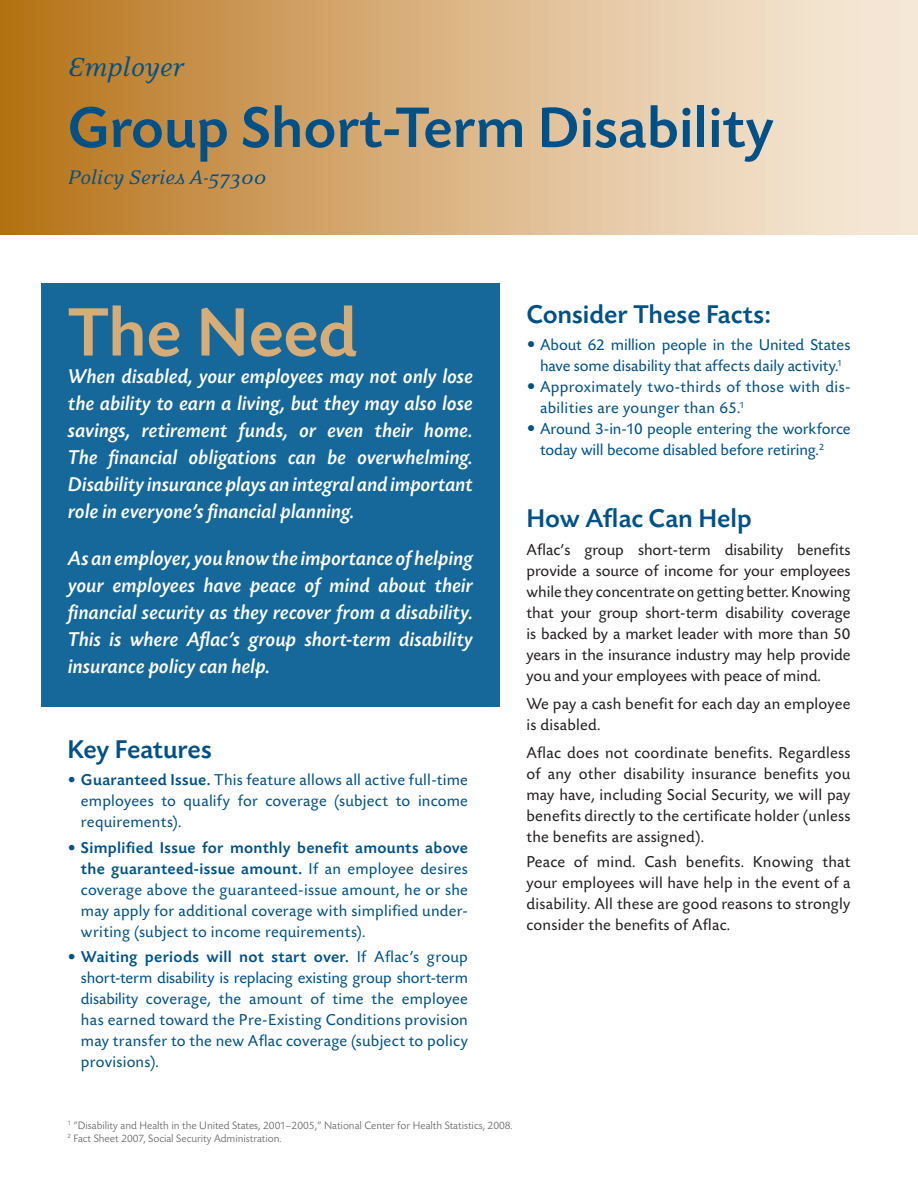
<style>
.page{position:relative;width:918px;height:1188px;background:#fff}
.page>*{position:absolute;margin:0;border:0;box-sizing:border-box;transform-origin:0 0}
.t1{font:500 72px "Aflac Today SB";letter-spacing:-.01em;color:#d7ad77}
.t2{font:500 60px "Aflac Today SB";color:#005187}
.t3{font:italic 30px "Eidetic Neo";color:#005187}
.t4{font:500 27px "Aflac Today SB";color:#005187}
.t5{font:italic 22.5px "Eidetic Neo";color:#005187}
.t6{font:italic 500 21px/27px "Aflac Today SB";letter-spacing:-.005em;color:#fff;text-align:justify}
.t7{font:16.5px/21px "Aflac Today SB";letter-spacing:.01em;color:#005187;text-align:justify}
.t8{font:16.5px/21px "Aflac Today SB";letter-spacing:.015em;color:#231f20;text-align:justify}
.t9{font:300 11.25px/13.5px "Aflac Today SB";color:#57585a}
.s1{font-weight:500}
.s2{font-size:18px}
</style>
<div class="page">
<div style="left:41px;top:283px;width:459px;height:423px;background:#16689b"></div>
<hr style="left:917px;top:0;width:1px;height:1188px;background:#f5e8d6">
<div style="left:0;top:0;width:918px;height:234px;background:linear-gradient(to right,#b8751c,#fbf1e7)"></div>
<h3 class="t3" style="left:68px;top:52px;width:117px">Employer</h3>
<h2 class="t2" style="left:68px;top:96px;width:708px">Group Short-Term Disability</h2>
<h3 class="t5" style="left:68px;top:166px;width:200px">Policy Series A-57300</h3>
<h1 class="t1" style="left:68px;top:294px;width:291px">The Need</h1>
<p class="t6" style="left:68px;top:363px;width:407px">When disabled, your employees may not only lose the ability to earn a living, but they may also lose savings, retirement funds, or even their home.<br>The financial obligations can be overwhelming.<br>Disability insurance plays an integral and important role in everyone’s financial planning.</p>
<p class="t6" style="left:68px;top:545px;width:407px">As an employer, you know the importance of helping your employees have peace of mind about their financial security as they recover from a disability.<br>This is where Aflac’s group short-term disability insurance policy can help.</p>
<h3 class="t4" style="left:68px;top:735px;width:146px">Key Features</h3>
<p class="t7" style="left:81px;top:770px;width:389px;text-indent:-13px">• <span class="s1">Guaranteed Issue.</span> This feature allows all active full-time employees to qualify for coverage (subject to income requirements).</p>
<p class="t7" style="left:81px;top:838px;width:389px;text-indent:-13px">• <span class="s1">Simplified Issue for monthly benefit amounts above the guaranteed-issue amount.</span> If an employee desires coverage above the guaranteed-issue amount, he or she may apply for additional coverage with simplified under&shy;writing (subject to income requirements).</p>
<p class="t7" style="left:81px;top:947px;width:389px;text-indent:-13px">• <span class="s1">Waiting periods will not start over.</span> If Aflac’s group short-term disability is replacing existing group short-term disability coverage, the amount of time the employee has earned toward the Pre-Existing Conditions provision may transfer to the new Aflac coverage (subject to policy provisions).</p>
<h3 class="t4" style="left:526px;top:300px;width:246px">Consider These Facts:</h3>
<p class="t7" style="left:526px;top:335px;width:325px;text-align:center"><span class="s2">•</span> About 62 million people in the United States have some disability that affects daily activity.<sup>1</sup></p>
<p class="t7" style="left:540px;top:377px;width:312px;text-indent:-14px"><span class="s2">•</span> Approximately two-thirds of those with dis&shy;abilities are younger than 65.<sup>1</sup></p>
<p class="t7" style="left:540px;top:419px;width:312px;text-indent:-14px"><span class="s2">•</span> Around 3-in-10 people entering the workforce today will become disabled before retiring.<sup>2</sup></p>
<h3 class="t4" style="left:526px;top:504px;width:227px">How Aflac Can Help</h3>
<p class="t8" style="left:526px;top:540px;width:326px">Aflac’s group short-term disability benefits provide a source of income for your employees while they concentrate on getting better. Knowing that your group short-term disability coverage is backed by a market leader with more than 50 years in the insurance industry may help provide you and your employees with peace of mind.</p>
<p class="t8" style="left:526px;top:694px;width:326px">We pay a cash benefit for each day an employee is disabled.</p>
<p class="t8" style="left:526px;top:742px;width:326px">Aflac does not coordinate benefits. Regardless of any other disability insurance benefits you may have, including Social Security, we will pay benefits directly to the certificate holder (unless the benefits are assigned).</p>
<p class="t8" style="left:526px;top:852px;width:326px">Peace of mind. Cash benefits. Knowing that your employees will have help in the event of a disability. All these are good reasons to strongly consider the benefits of Aflac.</p>
<p class="t9" style="left:68px;top:1119px;width:447px"><sup>1</sup> “Disability and Health in the United States, 2001–2005,” National Center for Health Statistics, 2008.<br><sup>2</sup> Fact Sheet 2007, Social Security Administration.</p>
</div>
